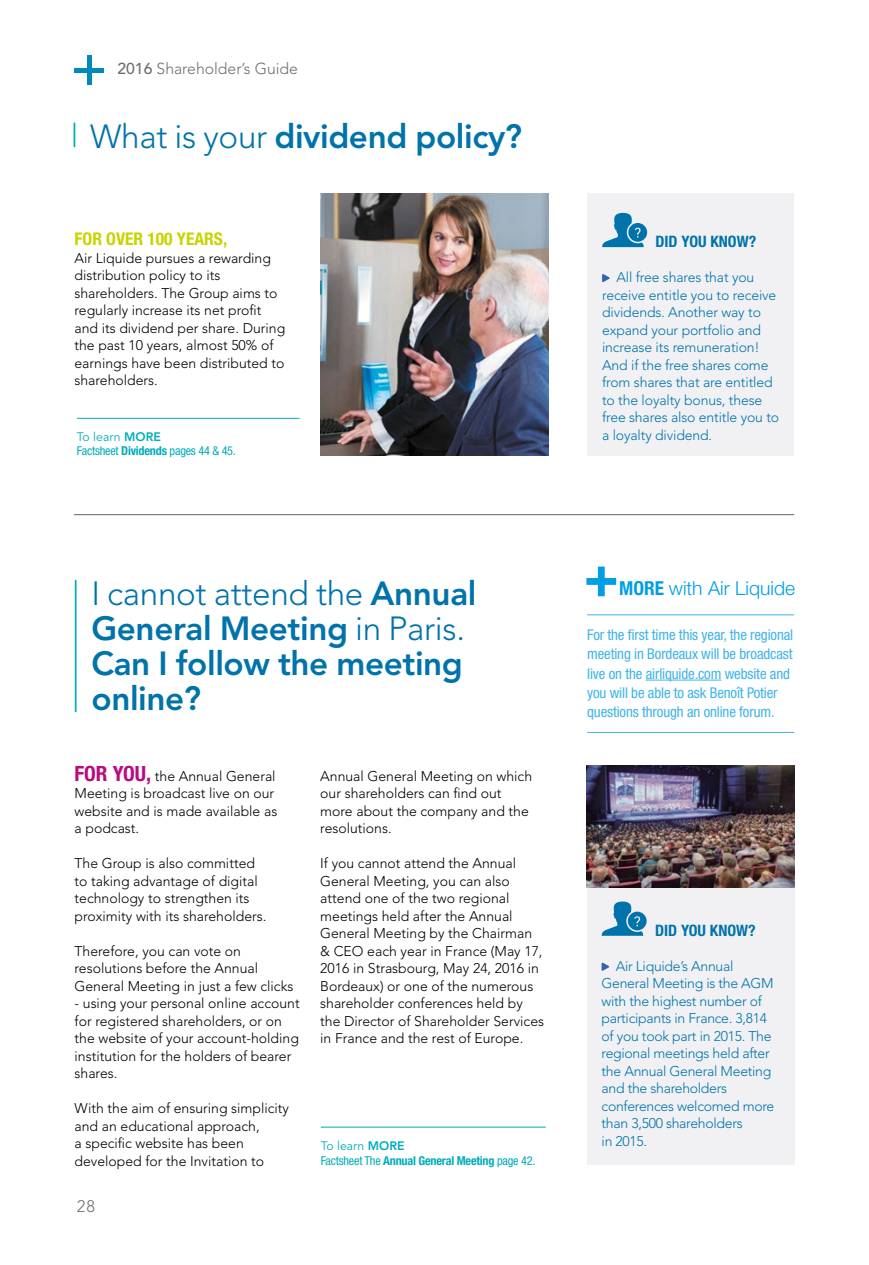
<style>
.page{position:relative;width:869px;height:1265px;background:#fff}
.page>*{position:absolute;margin:0;border:0;box-sizing:border-box;transform-origin:0 0}
.t1{font:900 54.25px "Avenir LT Std";color:#009fe3}
.t2{font:800 33.25px/35px "Avenir LT Std";letter-spacing:-.01em;color:#0073ab}
.t3{font:300 19.25px "Helvetica Neue LT Std";color:#009fe3}
.t4{font:700 condensed 17.5px "Helvetica Neue LT Std";color:#c8d300}
.t5{font:300 16.62px "Avenir LT Std";color:#706f6f}
.t6{font:300 15.75px "Avenir LT Std";color:#706f6f}
.t7{font:700 condensed 15.75px "Helvetica Neue LT Std";color:#0073ab}
.t8{font:condensed 14.88px/19.2px "Helvetica Neue LT Std";letter-spacing:-.01em;color:#3fb4e8}
.t9{font:300 14px/17.5px "Avenir LT Std";color:#000}
.t10{font:300 14px/17.5px "Avenir LT Std";letter-spacing:-.02em;color:#0073ab}
.t11{font:700 condensed 12.25px "Helvetica Neue LT Std";letter-spacing:-.02em;color:#00adba}
.t12{font:condensed 12.25px "Helvetica Neue LT Std";letter-spacing:-.02em;color:#00adba}
.t13{font:12.25px "Avenir LT Std";color:#00adba}
.s1{font-weight:500}
.s2{font-weight:300}
.s3{font-weight:800}
.s4{font-weight:700}
.s5{font-family:"Helvetica Neue LT Std";font-weight:700;font-stretch:condensed;font-size:21px;color:#ba0a7e}
.s6{font-weight:400}
.s7{font-weight:700;font-stretch:condensed}
</style>
<div class="page">
<div style="left:87px;top:56px;width:5px;height:29px;background:#008abc"></div>
<hr style="left:75px;top:68px;width:29px;height:4px;background:#008abc">
<div style="left:587px;top:193px;width:206px;height:262px;background:#f1f1f4"></div>
<svg style="left:602px;top:213px;width:44px;height:34px"></svg>
<svg style="left:602px;top:274px;width:8px;height:8px"></svg>
<div style="left:586px;top:882px;width:208px;height:282px;background:#f1f1f4"></div>
<svg style="left:601px;top:902px;width:45px;height:34px"></svg>
<svg style="left:601px;top:962px;width:8px;height:9px"></svg>
<hr style="left:587px;top:614px;width:206px;height:1px;background:#3fb4e8">
<hr style="left:645px;top:680px;width:76px;height:1px;background:#3fb4e8">
<hr style="left:587px;top:732px;width:206px;height:1px;background:#3fb4e8">
<hr style="left:74px;top:514px;width:719px;height:1px;background:#646363">
<img style="left:586px;top:765px;width:208px;height:122px">
<hr style="left:73px;top:123px;width:2px;height:24px;background:#00adba">
<hr style="left:75px;top:581px;width:1px;height:130px;background:#00adba">
<hr style="left:77px;top:418px;width:222px;height:1px;background:#00adba">
<hr style="left:320px;top:1127px;width:225px;height:1px;background:#00adba">
<img style="left:320px;top:193px;width:228px;height:263px">
<p class="t6" style="left:117px;top:59px;width:182px"><span class="s1">2016</span> Shareholder’s Guide</p>
<h2 class="t2" style="left:90px;top:119px;width:433px"><span class="s2">What is your</span> dividend policy?</h2>
<p class="t4" style="left:74px;top:228px;width:154px">FOR OVER 100 YEARS,</p>
<p class="t9" style="left:74px;top:249px;width:212px">Air Liquide pursues a rewarding distribution policy to its shareholders. The Group aims to regularly increase its net profit and its dividend per share. During the past 10 years, almost 50% of earnings have been distributed to shareholders.</p>
<p class="t13" style="left:77px;top:429px;width:85px">To learn <span class="s3">MORE</span></p>
<p class="t12" style="left:77px;top:443px;width:160px">Factsheet <span class="s4">Dividends</span> pages 44 &amp; 45.</p>
<p class="t7" style="left:655px;top:232px;width:102px">DID YOU KNOW?</p>
<p class="t10" style="left:601px;top:269px;width:179px;text-indent:14px">All free shares that you receive entitle you to receive dividends. Another way to expand your portfolio and increase its remuneration!<br>And if the free shares come from shares that are entitled to the loyalty bonus, these free shares also entitle you to a loyalty dividend.</p>
<h2 class="t2" style="left:91px;top:576px;width:386px"><span class="s2">I cannot attend the</span> Annual<br>General Meeting <span class="s2">in Paris.<br></span>Can I follow the meeting online?</h2>
<p class="t9" style="left:74px;top:767px;width:204px"><span class="s5">FOR YOU,</span> the Annual General<br>Meeting is broadcast live on our website and is made available as a podcast.</p>
<p class="t9" style="left:74px;top:854px;width:193px">The Group is also committed to taking advantage of digital technology to strengthen its proximity with its shareholders.</p>
<p class="t9" style="left:74px;top:942px;width:220px">Therefore, you can vote on resolutions before the Annual<br>General Meeting in just a few clicks</p>
<p class="t9" style="left:74px;top:994px;width:226px">- using your personal online account for registered shareholders, or on the website of your account-holding institution for the holders of bearer shares.</p>
<p class="t9" style="left:74px;top:1099px;width:216px">With the aim of ensuring simplicity and an educational approach,<br>a specific website has been developed for the Invitation to</p>
<p class="t5" style="left:77px;top:1196px;width:20px">28</p>
<p class="t9" style="left:320px;top:767px;width:213px">Annual General Meeting on which our shareholders can find out more about the company and the resolutions.</p>
<p class="t9" style="left:320px;top:854px;width:225px">If you cannot attend the Annual<br>General Meeting, you can also attend one of the two regional meetings held after the Annual<br>General Meeting by the Chairman &amp; CEO each year in France (May 17,<br>2016 in Strasbourg, May 24, 2016 in<br>Bordeaux) or one of the numerous shareholder conferences held by the Director of Shareholder Services in France and the rest of Europe.</p>
<p class="t13" style="left:320px;top:1138px;width:85px">To learn <span class="s3">MORE</span></p>
<p class="t11" style="left:320px;top:1153px;width:216px"><span class="s6">Factsheet The</span> Annual General Meeting <span class="s6">page 42.</span></p>
<h1 class="t1" style="left:583px;top:546px;width:38px">+</h1>
<h3 class="t3" style="left:619px;top:576px;width:177px"><span class="s7">MORE</span> with Air Liquide</h3>
<p class="t8" style="left:587px;top:625px;width:207px">For the first time this year, the regional meeting in Bordeaux will be broadcast live on the airliquide.com website and you will be able to ask Benoît Potier questions through an online forum.</p>
<p class="t7" style="left:654px;top:921px;width:102px">DID YOU KNOW?</p>
<p class="t10" style="left:601px;top:957px;width:174px;text-indent:14px">Air Liquide’s Annual<br>General Meeting is the AGM with the highest number of participants in France. 3,814 of you took part in 2015. The regional meetings held after the Annual General Meeting and the shareholders conferences welcomed more than 3,500 shareholders<br>in 2015.</p>
</div>
